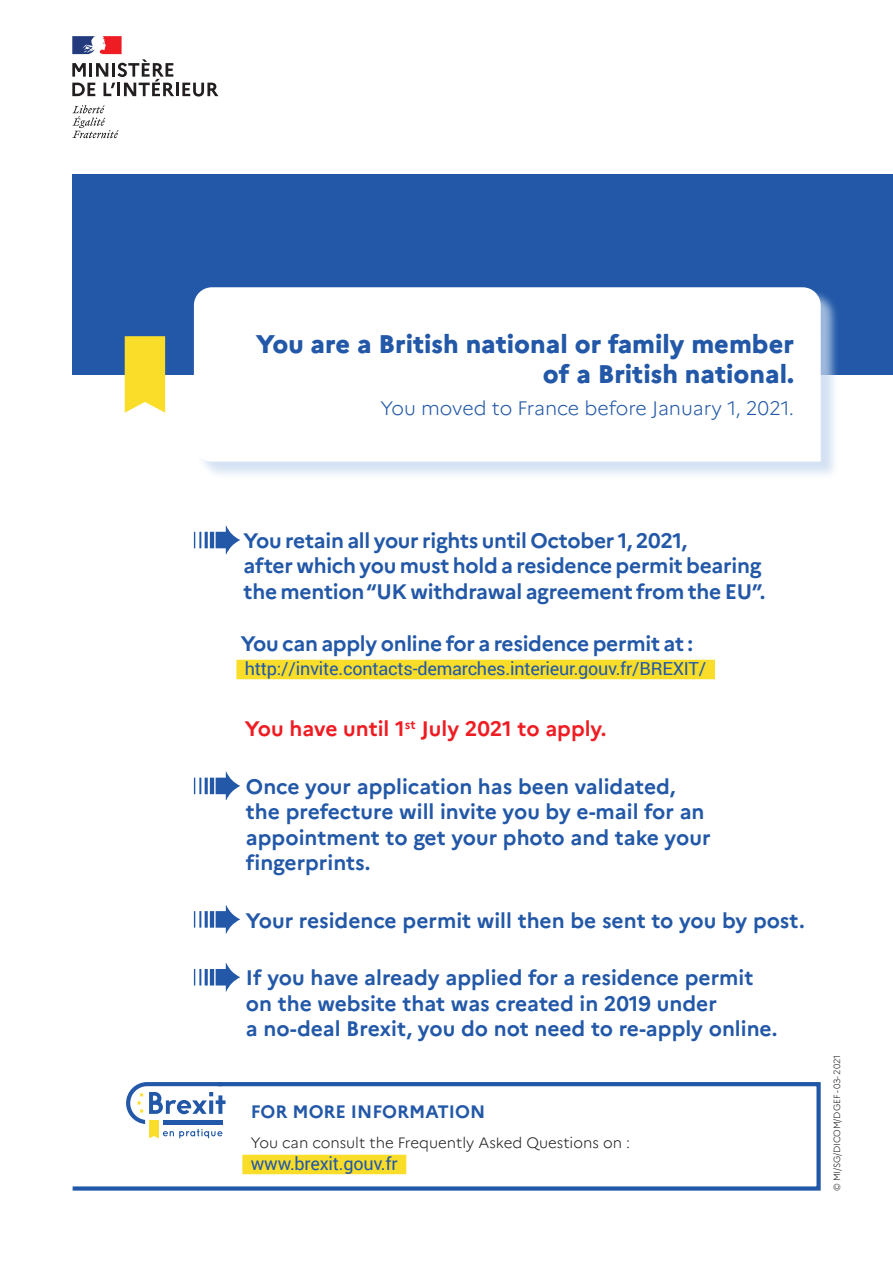
<style>
.page{position:relative;width:893px;height:1263px;background:#fff}
.page>*{position:absolute;margin:0;border:0;box-sizing:border-box;transform-origin:0 0}
.t1{font:800 25.5px/30.6px "Marianne";color:#2258a7;text-align:right}
.t2{font:700 21px/25.2px "Marianne";letter-spacing:-.005em;color:#2258a7}
.t3{font:700 21px "Marianne";color:#ee1d23}
.t4{font:300 19.5px "Marianne";color:#2258a7}
.Adresse_net{font:18px "Roboto";letter-spacing:-.015em;color:#2258a7}
.t5{font:700 18px "Marianne";color:#2258a7}
.t6{font:300 15px "Marianne";color:#231f20}
.t7{font:300 9px "Marianne";letter-spacing:-.015em;color:#231f20}
</style>
<div class="page">
<svg style="left:72px;top:105px;width:47px;height:33px"></svg>
<svg style="left:72px;top:36px;width:146px;height:61px"></svg>
<div style="left:72px;top:174px;width:821px;height:200px;background:#2258a7"></div>
<div style="left:196px;top:289px;width:643px;height:191px;background:#c7d9ef;opacity:.75"></div>
<svg style="left:194px;top:287px;width:627px;height:175px"></svg>
<div style="left:236px;top:660px;width:479px;height:19px;background:#f9dd28"></div>
<svg style="left:194px;top:526px;width:46px;height:28px"></svg>
<svg style="left:194px;top:772px;width:46px;height:28px"></svg>
<svg style="left:194px;top:905px;width:46px;height:28px"></svg>
<svg style="left:194px;top:963px;width:46px;height:28px"></svg>
<svg style="left:72px;top:1082px;width:749px;height:109px"></svg>
<svg style="left:125px;top:336px;width:40px;height:77px;background:#f8df38"></svg>
<p class="t1" style="left:256px;top:328px;width:539px">You are a British national or family member of a British national.</p>
<p class="t4" style="left:380px;top:396px;width:415px">You moved to France before January 1, 2021.</p>
<p class="t2" style="left:244px;top:528px;width:523px">You retain all your rights until October 1, 2021,<br>after which you must hold a residence permit bearing the mention “UK withdrawal agreement from the EU”.</p>
<p class="t2" style="left:241px;top:631px;width:454px">You can apply online for a residence permit at :</p>
<p class="Adresse_net" style="left:245px;top:656px;width:463px">http://invite.contacts-demarches.interieur.gouv.fr/BREXIT/</p>
<p class="t3" style="left:245px;top:716px;width:363px">You have until 1<sup>st</sup> July 2021 to apply.</p>
<p class="t2" style="left:246px;top:774px;width:466px">Once your application has been validated, the prefecture will invite you by e-mail for an appointment to get your photo and take your fingerprints.</p>
<p class="t2" style="left:246px;top:907px;width:560px">Your residence permit will then be sent to you by post.</p>
<p class="t2" style="left:246px;top:965px;width:533px">If you have already applied for a residence permit on the website that was created in 2019 under<br>a no-deal Brexit, you do not need to re-apply online.</p>
<p class="t5" style="left:251px;top:1100px;width:236px">FOR MORE INFORMATION</p>
<p class="t6" style="left:251px;top:1134px;width:381px">You can consult the Frequently Asked Questions on :</p>
<p class="Adresse_net" style="left:251px;top:1151px;width:148px">www.brexit.gouv.fr</p>
<p class="t7" style="left:831px;top:1190px;width:137px;rotate:-90deg">© MI/SG/DICOM/DGEF - 03- 2021</p>
</div>
